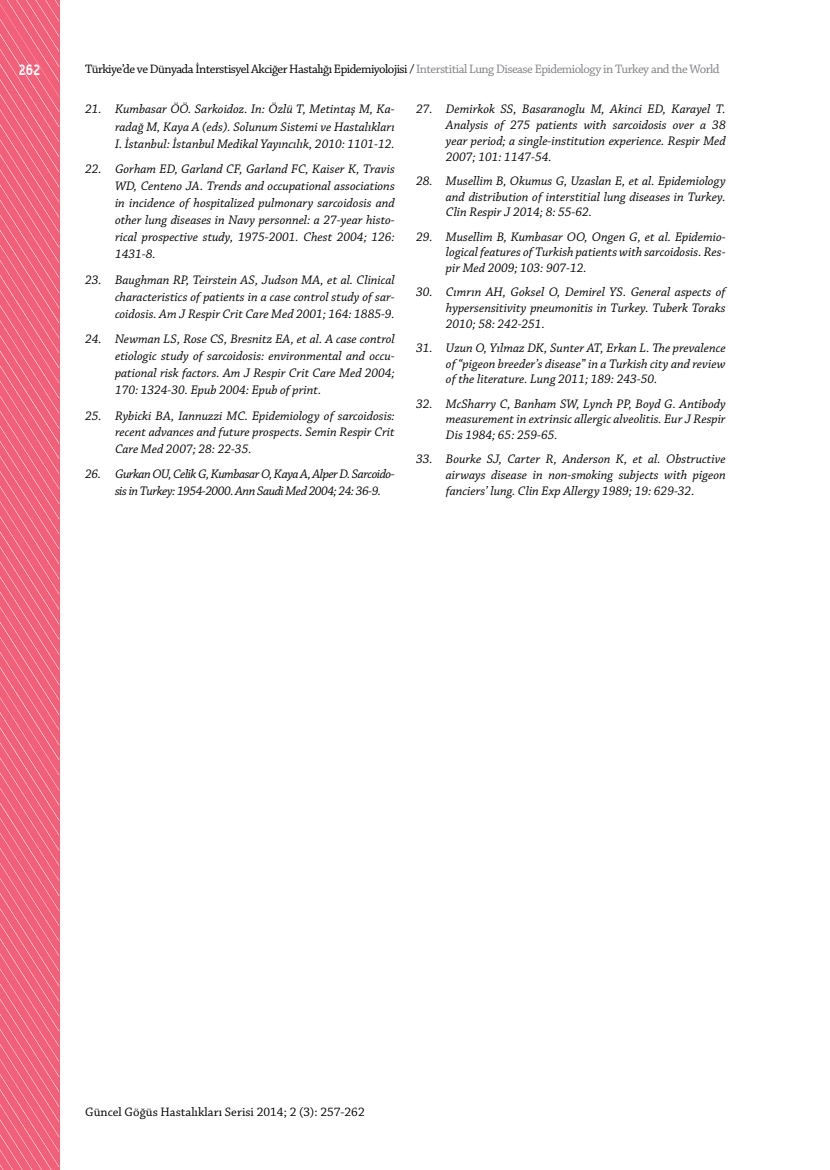
<style>
.page{position:relative;width:830px;height:1170px;background:#fff}
.page>*{position:absolute;margin:0;border:0;box-sizing:border-box;transform-origin:0 0}
.t1{font:700 15px "Alwyn";color:#fff;scale:.85 1}
.t2{font:italic 13.05px/15.8px "Chaparral Pro";color:#000;text-align:justify}
.t3{font:italic 13.05px/16.6px "Chaparral Pro";letter-spacing:-.035em;color:#000}
.t4{font:12.9px "Chaparral Pro";letter-spacing:-.04em;color:#000}
.t5{font:12.9px "Chaparral Pro";color:#000}
.s1{color:#808285}
</style>
<div class="page">
<svg style="left:0;top:0;width:59px;height:1169px;background:#f1687f"></svg>
<p class="t1" style="left:18px;top:61px;width:28px">262</p>
<p class="t4" style="left:85px;top:62px;width:635px">Türkiye’de ve Dünyada İnterstisyel Akciğer Hastalığı Epidemiyolojisi / <span class="s1">Interstitial Lung Disease Epidemiology in Turkey and the World</span></p>
<p class="t2" style="left:115px;top:101px;width:281px;line-height:17px;text-indent:-30px">21. Kumbasar ÖÖ. Sarkoidoz. In: Özlü T, Metintaş M, Ka&shy;radağ M, Kaya A (eds). Solunum Sistemi ve Hastalıkları I. İstanbul: İstanbul Medikal Yayıncılık, 2010: 1101-12.</p>
<p class="t2" style="left:115px;top:161px;width:281px;line-height:17px;text-indent:-30px">22. Gorham ED, Garland CF, Garland FC, Kaiser K, Travis WD, Centeno JA. Trends and occupational associations in incidence of hospitalized pulmonary sarcoidosis and other lung diseases in Navy personnel: a 27-year histo&shy;rical prospective study, 1975-2001. Chest 2004; 126:<br>1431-8.</p>
<p class="t2" style="left:115px;top:272px;width:281px;line-height:17px;text-indent:-30px">23. Baughman RP, Teirstein AS, Judson MA, et al. Clinical characteristics of patients in a case control study of sar&shy;coidosis. Am J Respir Crit Care Med 2001; 164: 1885-9.</p>
<p class="t2" style="left:115px;top:331px;width:281px;line-height:17px;text-indent:-30px">24. Newman LS, Rose CS, Bresnitz EA, et al. A case control etiologic study of sarcoidosis: environmental and occu&shy;pational risk factors. Am J Respir Crit Care Med 2004; 170: 1324-30. Epub 2004: Epub of print.</p>
<p class="t2" style="left:115px;top:407px;width:281px;line-height:16.6px;text-indent:-30px">25. Rybicki BA, Iannuzzi MC. Epidemiology of sarcoidosis: recent advances and future prospects. Semin Respir Crit Care Med 2007; 28: 22-35.</p>
<p class="t3" style="left:115px;top:466px;width:281px;text-indent:-30px">26. Gurkan OU, Celik G, Kumbasar O, Kaya A, Alper D. Sarcoido&shy;sis in Turkey: 1954-2000. Ann Saudi Med 2004; 24: 36-9.</p>
<p class="t2" style="left:445px;top:102px;width:281px;text-indent:-30px">27. Demirkok SS, Basaranoglu M, Akinci ED, Karayel T.<br>Analysis of 275 patients with sarcoidosis over a 38 year period; a single-institution experience. Respir Med 2007; 101: 1147-54.</p>
<p class="t2" style="left:445px;top:173px;width:281px;text-indent:-30px">28. Musellim B, Okumus G, Uzaslan E, et al. Epidemiology and distribution of interstitial lung diseases in Turkey.<br>Clin Respir J 2014; 8: 55-62.</p>
<p class="t2" style="left:445px;top:229px;width:281px;text-indent:-30px">29. Musellim B, Kumbasar OO, Ongen G, et al. Epidemio&shy;logical features of Turkish patients with sarcoidosis. Res&shy;pir Med 2009; 103: 907-12.</p>
<p class="t2" style="left:445px;top:285px;width:281px;text-indent:-30px">30. Cımrın AH, Goksel O, Demirel YS. General aspects of hypersensitivity pneumonitis in Turkey. Tuberk Toraks 2010; 58: 242-251.</p>
<p class="t2" style="left:445px;top:340px;width:281px;text-indent:-30px">31. Uzun O, Yılmaz DK, Sunter AT, Erkan L. The prevalence of “pigeon breeder’s disease” in a Turkish city and review of the literature. Lung 2011; 189: 243-50.</p>
<p class="t2" style="left:445px;top:396px;width:281px;text-indent:-30px">32. McSharry C, Banham SW, Lynch PP, Boyd G. Antibody measurement in extrinsic allergic alveolitis. Eur J Respir Dis 1984; 65: 259-65.</p>
<p class="t2" style="left:445px;top:452px;width:281px;text-indent:-30px">33. Bourke SJ, Carter R, Anderson K, et al. Obstructive airways disease in non-smoking subjects with pigeon fanciers’ lung. Clin Exp Allergy 1989; 19: 629-32.</p>
<p class="t5" style="left:85px;top:1104px;width:281px">Güncel Göğüs Hastalıkları Serisi 2014; 2 (3): 257-262</p>
</div>
